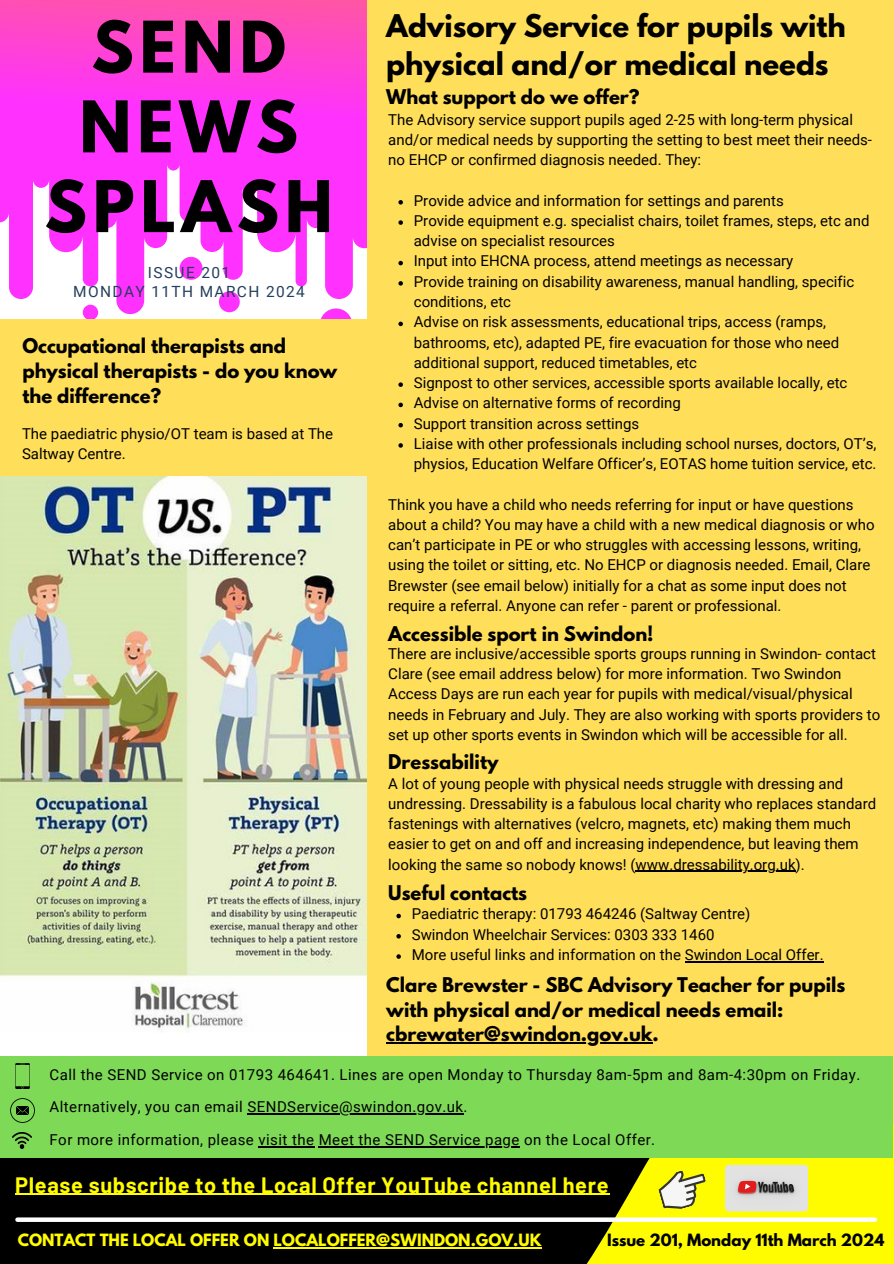
<style>
.page{position:relative;width:894px;height:1264px;background:#fff}
.page>*{position:absolute;margin:0;border:0;box-sizing:border-box;transform-origin:0 0}
.t1{font:700 63px/79.7px "League Spartan";letter-spacing:.09em;color:#000;text-align:center}
.t2{font:700 27.75px/38.2px "League Spartan";color:#000}
.t3{font:700 21.75px "Barlow";letter-spacing:.03em;color:#fffc00}
.t4{font:700 18px/24.8px "League Spartan";color:#000}
.t5{font:15.45px/19.2px "Roboto";letter-spacing:.09em;color:#243f5d;text-align:center}
.t6{font:15px/20.2px "Roboto";color:#000}
.t7{font:15px "Roboto";letter-spacing:.03em;color:#000}
.t8{font:700 15px "League Spartan";color:#fffc00}
.t9{font:700 15px "League Spartan";color:#000}
</style>
<div class="page">
<svg style="left:0;top:0;width:367px;height:319px;fill:#ff36ff"></svg>
<div style="left:0;top:1157px;width:762px;height:106px;background:#000"></div>
<svg style="left:361px;top:1123px;width:532px;height:140px"></svg>
<div style="left:367px;top:0;width:526px;height:1123px;background:#ffde59"></div>
<div style="left:0;top:319px;width:381px;height:576px;background:#ffde59"></div>
<svg style="left:17px;top:1217px;width:857px;height:4px;background:#ebeae2"></svg>
<img style="left:724px;top:1164px;width:83px;height:47px;border-radius:4px">
<svg style="left:654px;top:1164px;width:57px;height:49px;background:#e2e048"></svg>
<div style="left:0;top:1056px;width:892px;height:101px;background:#7ed957"></div>
<svg style="left:15px;top:1063px;width:15px;height:25px"></svg>
<svg style="left:10px;top:1098px;width:25px;height:24px"></svg>
<img style="left:13px;top:1132px;width:19px;height:16px">
<img style="left:0;top:476px;width:366px;height:556px">
<svg style="left:398px;top:200px;width:5px;height:4px"></svg>
<svg style="left:398px;top:220px;width:5px;height:5px"></svg>
<svg style="left:398px;top:261px;width:5px;height:4px"></svg>
<svg style="left:398px;top:281px;width:5px;height:4px"></svg>
<svg style="left:398px;top:321px;width:5px;height:5px"></svg>
<svg style="left:398px;top:382px;width:5px;height:5px"></svg>
<svg style="left:398px;top:402px;width:5px;height:5px"></svg>
<svg style="left:398px;top:423px;width:5px;height:4px"></svg>
<svg style="left:398px;top:443px;width:5px;height:4px"></svg>
<hr style="left:15px;top:1193px;width:594px;height:1px;background:#fffc00">
<hr style="left:273px;top:1247px;width:268px;height:1px;background:#fffc00">
<hr style="left:266px;top:1146px;width:48px;height:1px;background:#000">
<hr style="left:318px;top:1146px;width:201px;height:1px;background:#000">
<hr style="left:247px;top:1113px;width:216px;height:1px;background:#000">
<hr style="left:635px;top:870px;width:160px;height:2px;background:#000">
<svg style="left:396px;top:913px;width:5px;height:5px"></svg>
<svg style="left:396px;top:934px;width:5px;height:4px"></svg>
<svg style="left:396px;top:954px;width:5px;height:4px"></svg>
<hr style="left:684px;top:961px;width:139px;height:1px;background:#000">
<hr style="left:386px;top:1042px;width:266px;height:1px;background:#000">
<p class="t1" style="left:45px;top:15px;width:290px">SEND<br>NEWS<br>SPLASH</p>
<h4 class="t5" style="left:73px;top:263px;width:233px">ISSUE 201<br>MONDAY 11TH MARCH 2024</h4>
<p class="t4" style="left:22px;top:335px;width:316px">Occupational therapists and physical therapists - do you know the difference?</p>
<p class="t6" style="left:22px;top:423px;width:312px">The paediatric physio/OT team is based at The<br>Saltway Centre.</p>
<p class="t2" style="left:386px;top:10px;width:461px">Advisory Service for pupils with physical and/or medical needs</p>
<h3 class="t4" style="left:386px;top:87px;width:255px">What support do we offer?</h3>
<h2 class="t6" style="left:388px;top:109px;width:485px">The Advisory service support pupils aged 2-25 with long-term physical and/or medical needs by supporting the setting to best meet their needs&shy;no EHCP or confirmed diagnosis needed. They:</h2>
<h4 class="t6" style="left:413px;top:190px;width:371px">Provide advice and information for settings and parents</h4>
<p class="t6" style="left:413px;top:211px;width:457px">Provide equipment e.g. specialist chairs, toilet frames, steps, etc and advise on specialist resources</p>
<p class="t6" style="left:413px;top:251px;width:381px">Input into EHCNA process, attend meetings as necessary</p>
<p class="t6" style="left:413px;top:271px;width:442px">Provide training on disability awareness, manual handling, specific conditions, etc</p>
<p class="t6" style="left:413px;top:312px;width:427px">Advise on risk assessments, educational trips, access (ramps, bathrooms, etc), adapted PE, fire evacuation for those who need additional support, reduced timetables, etc</p>
<p class="t6" style="left:413px;top:373px;width:435px">Signpost to other services, accessible sports available locally, etc</p>
<p class="t6" style="left:413px;top:393px;width:268px">Advise on alternative forms of recording</p>
<p class="t6" style="left:413px;top:413px;width:227px">Support transition across settings</p>
<p class="t6" style="left:413px;top:433px;width:464px">Liaise with other professionals including school nurses, doctors, OT’s, physios, Education Welfare Officer’s, EOTAS home tuition service, etc.</p>
<p class="t6" style="left:388px;top:494px;width:487px">Think you have a child who needs referring for input or have questions about a child? You may have a child with a new medical diagnosis or who can’t participate in PE or who struggles with accessing lessons, writing, using the toilet or sitting, etc. No EHCP or diagnosis needed. Email, Clare Brewster (see email below) initially for a chat as some input does not require a referral. Anyone can refer - parent or professional.</p>
<p class="t4" style="left:388px;top:623px;width:267px">Accessible sport in Swindon!</p>
<p class="t6" style="left:388px;top:643px;width:493px">There are inclusive/accessible sports groups running in Swindon- contact Clare (see email address below) for more information. Two Swindon Access Days are run each year for pupils with medical/visual/physical needs in February and July. They are also working with sports providers to set up other sports events in Swindon which will be accessible for all.</p>
<p class="t4" style="left:388px;top:752px;width:112px">Dressability</p>
<p class="t6" style="left:388px;top:773px;width:489px">A lot of young people with physical needs struggle with dressing and undressing. Dressability is a fabulous local charity who replaces standard fastenings with alternatives (velcro, magnets, etc) making them much easier to get on and off and increasing independence, but leaving them looking the same so nobody knows! (www.dressability.org.uk).</p>
<p class="t4" style="left:388px;top:882px;width:140px">Useful contacts</p>
<p class="t6" style="left:411px;top:904px;width:340px">Paediatric therapy: 01793 464246 (Saltway Centre)</p>
<p class="t6" style="left:411px;top:924px;width:304px">Swindon Wheelchair Services: 0303 333 1460</p>
<p class="t6" style="left:411px;top:944px;width:413px">More useful links and information on the Swindon Local Offer.</p>
<p class="t4" style="left:386px;top:974px;width:460px">Clare Brewster - SBC Advisory Teacher for pupils with physical and/or medical needs email:</p>
<p class="t4" style="left:386px;top:1023px;width:274px">cbrewater@swindon.gov.uk.</p>
<h4 class="t7" style="left:50px;top:1065px;width:812px">Call the SEND Service on 01793 464641. Lines are open Monday to Thursday 8am-5pm and 8am-4:30pm on Friday.</h4>
<h4 class="t7" style="left:50px;top:1098px;width:419px">Alternatively, you can email SENDService@swindon.gov.uk.</h4>
<p class="t7" style="left:50px;top:1131px;width:607px">For more information, please visit the Meet the SEND Service page on the Local Offer.</p>
<p class="t3" style="left:15px;top:1170px;width:594px">Please subscribe to the Local Offer YouTube channel here</p>
<h4 class="t8" style="left:18px;top:1232px;width:525px">CONTACT THE LOCAL OFFER ON LOCALOFFER@SWINDON.GOV.UK</h4>
<h4 class="t9" style="left:607px;top:1232px;width:279px">Issue 201, Monday 11th March 2024</h4>
</div>
